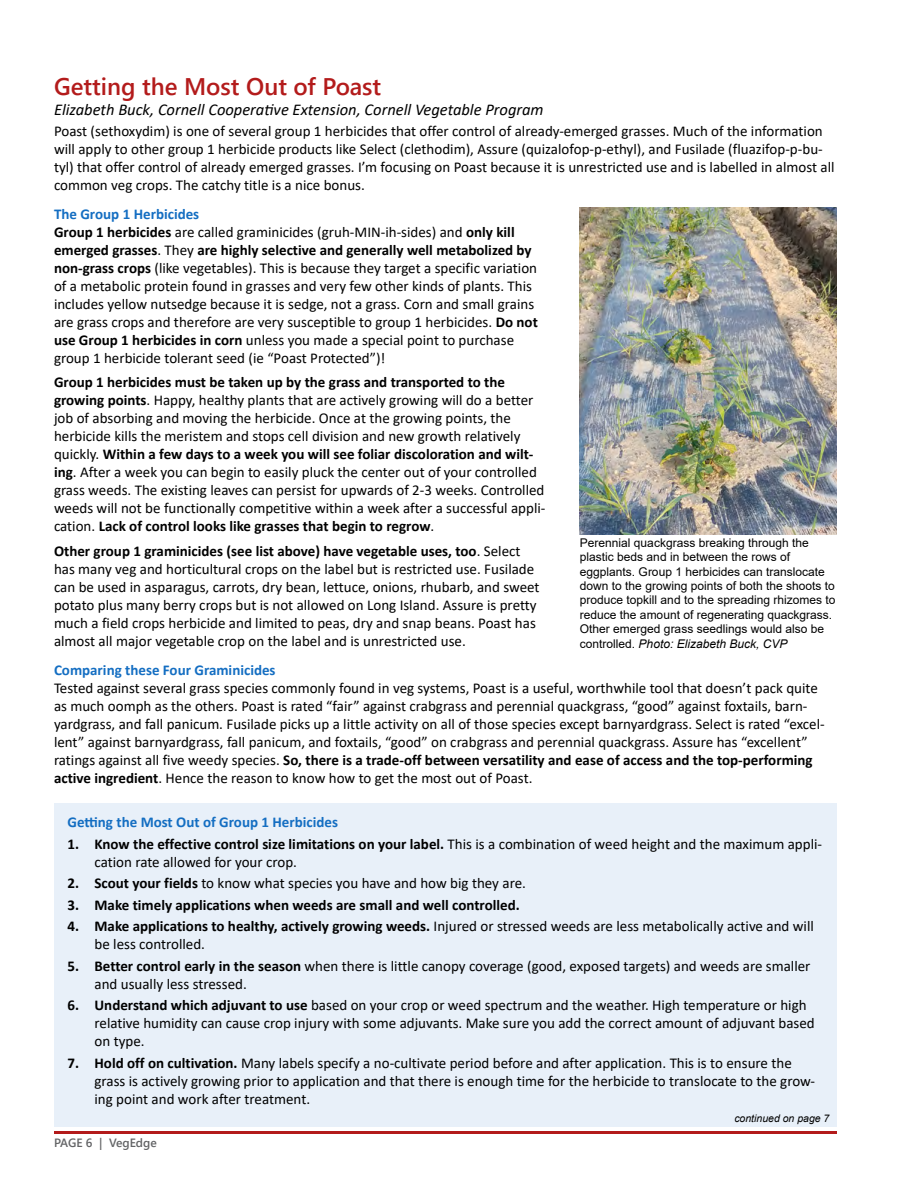
<style>
.page{position:relative;width:918px;height:1188px;background:#fff}
.page>*{position:absolute;margin:0;border:0;box-sizing:border-box;transform-origin:0 0}
.t1{font:24px "Webly Sleek UI Semibold";color:#b31b1b}
.t2{font:italic 16.5px "Calibri";color:#000}
.t3{font:15px/18px "Calibri";color:#000}
.t4{font:700 15px "Calibri";color:#146ec2}
.t5{font:700 15px "Calibri";color:#000}
.t6{font:12px/14.4px "Arial";color:#000}
.t7{font:12px "Webly Sleek UI Semibold";color:#636466}
.t8{font:italic 10.5px "Arial";color:#000}
.s1{font-weight:700;color:#146ec2}
.s2{font-weight:700}
.s3{font-style:italic}
</style>
<div class="page">
<img style="left:580px;top:207px;width:257px;height:328px">
<div style="left:54px;top:803px;width:783px;height:323px;background:#e8f0f9"></div>
<hr style="left:54px;top:1131px;width:783px;height:3px;background:#b31b1b">
<h1 class="t1" style="left:54px;top:69px;width:329px">Getting the Most Out of Poast</h1>
<p class="t2" style="left:54px;top:98px;width:491px">Elizabeth Buck, Cornell Cooperative Extension, Cornell Vegetable Program</p>
<p class="t3" style="left:54px;top:121px;width:782px">Poast (sethoxydim) is one of several group 1 herbicides that offer control of already-emerged grasses. Much of the information will apply to other group 1 herbicide products like Select (clethodim), Assure (quizalofop-p-ethyl), and Fusilade (fluazifop-p-bu&shy;tyl) that offer control of already emerged grasses. I’m focusing on Poast because it is unrestricted use and is labelled in almost all common veg crops. The catchy title is a nice bonus.</p>
<p class="t3" style="left:54px;top:204px;width:485px"><span class="s1">The Group 1 Herbicides<br></span><span class="s2">Group 1 herbicides</span> are called graminicides (gruh-MIN-ih-sides) and <span class="s2">only kill emerged grasses</span>. They <span class="s2">are highly selective and generally well metabolized by non-grass crops</span> (like vegetables). This is because they target a specific variation of a metabolic protein found in grasses and very few other kinds of plants. This includes yellow nutsedge because it is sedge, not a grass. Corn and small grains are grass crops and therefore are very susceptible to group 1 herbicides. <span class="s2">Do not use Group 1 herbicides in corn</span> unless you made a special point to purchase group 1 herbicide tolerant seed (ie “Poast Protected”)!</p>
<p class="t3" style="left:54px;top:373px;width:493px"><span class="s2">Group 1 herbicides must be taken up by the grass and transported to the growing points</span>. Happy, healthy plants that are actively growing will do a better job of absorbing and moving the herbicide. Once at the growing points, the herbicide kills the meristem and stops cell division and new growth relatively quickly. <span class="s2">Within a few days to a week you will see foliar discoloration and wilt&shy;ing</span>. After a week you can begin to easily pluck the center out of your controlled grass weeds. The existing leaves can persist for upwards of 2-3 weeks. Controlled weeds will not be functionally competitive within a week after a successful appli&shy;cation. <span class="s2">Lack of control looks like grasses that begin to regrow</span>.</p>
<p class="t3" style="left:54px;top:542px;width:487px"><span class="s2">Other group 1 graminicides (see list above) have vegetable uses, too</span>. Select has many veg and horticultural crops on the label but is restricted use. Fusilade can be used in asparagus, carrots, dry bean, lettuce, onions, rhubarb, and sweet potato plus many berry crops but is not allowed on Long Island. Assure is pretty much a field crops herbicide and limited to peas, dry and snap beans. Poast has almost all major vegetable crop on the label and is unrestricted use.</p>
<p class="t6" style="left:580px;top:535px;width:257px">Perennial quackgrass breaking through the plastic beds and in between the rows of eggplants. Group 1 herbicides can translocate down to the growing points of both the shoots to produce topkill and to the spreading rhizomes to reduce the amount of regenerating quackgrass.<br>Other emerged grass seedlings would also be controlled. <span class="s3">Photo: Elizabeth Buck, CVP</span></p>
<p class="t4" style="left:54px;top:660px;width:223px">Comparing these Four Graminicides</p>
<p class="t3" style="left:54px;top:679px;width:772px">Tested against several grass species commonly found in veg systems, Poast is a useful, worthwhile tool that doesn’t pack quite as much oomph as the others. Poast is rated “fair” against crabgrass and perennial quackgrass, “good” against foxtails, barn&shy;yardgrass, and fall panicum. Fusilade picks up a little activity on all of those species except barnyardgrass. Select is rated “excel&shy;lent” against barnyardgrass, fall panicum, and foxtails, “good” on crabgrass and perennial quackgrass. Assure has “excellent” ratings against all five weedy species. <span class="s2">So, there is a trade-off between versatility and ease of access and the top-performing active ingredient</span>. Hence the reason to know how to get the most out of Poast.</p>
<p class="t4" style="left:68px;top:812px;width:272px">Getting the Most Out of Group 1 Herbicides</p>
<p class="t3" style="left:94px;top:834px;width:729px;text-indent:-27px"><span class="s2">1. Know the effective control size limitations on your label.</span> This is a combination of weed height and the maximum appli&shy;cation rate allowed for your crop.</p>
<p class="t3" style="left:68px;top:874px;width:460px"><span class="s2">2. Scout your fields</span> to know what species you have and how big they are.</p>
<p class="t5" style="left:68px;top:894px;width:454px">3. Make timely applications when weeds are small and well controlled.</p>
<p class="t3" style="left:94px;top:917px;width:721px;text-indent:-27px"><span class="s2">4. Make applications to healthy, actively growing weeds.</span> Injured or stressed weeds are less metabolically active and will be less controlled.</p>
<p class="t3" style="left:94px;top:957px;width:718px;text-indent:-27px"><span class="s2">5. Better control early in the season</span> when there is little canopy coverage (good, exposed targets) and weeds are smaller and usually less stressed.</p>
<p class="t3" style="left:94px;top:996px;width:722px;text-indent:-27px"><span class="s2">6. Understand which adjuvant to use</span> based on your crop or weed spectrum and the weather. High temperature or high relative humidity can cause crop injury with some adjuvants. Make sure you add the correct amount of adjuvant based on type.</p>
<p class="t3" style="left:94px;top:1054px;width:722px;text-indent:-27px"><span class="s2">7. Hold off on cultivation.</span> Many labels specify a no-cultivate period before and after application. This is to ensure the grass is actively growing prior to application and that there is enough time for the herbicide to translocate to the grow&shy;ing point and work after treatment.</p>
<p class="t8" style="left:734px;top:1112px;width:97px">continued on page 7</p>
<p class="t7" style="left:54px;top:1134px;width:104px">PAGE 6 | VegEdge</p>
</div>
